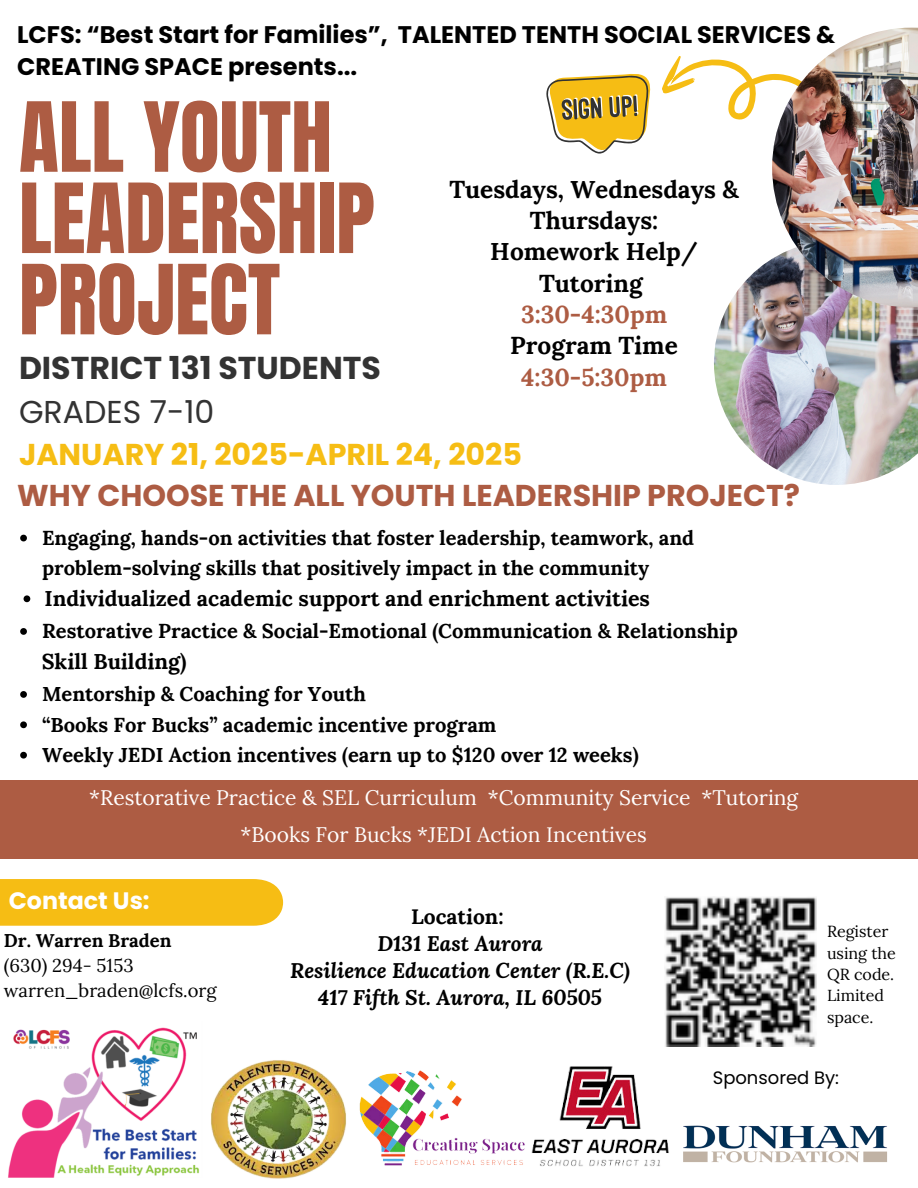
<style>
.page{position:relative;width:918px;height:1188px;background:#fff}
.page>*{position:absolute;margin:0;border:0;box-sizing:border-box;transform-origin:0 0}
.t1{font:82.05px/81.3px "Anton";color:#ad5c43}
.t2{font:700 31.65px/43.8px "Poppins";color:#333}
.t3{font:700 30.15px "Poppins";color:#ad5c43}
.t4{font:700 30.15px "Poppins";color:#f6bd14}
.t5{font:700 24.45px/31.3px "Lora";color:#000;text-align:center}
.t6{font:700 24px/32.7px "Poppins";color:#000}
.t7{font:700 23.7px "Poppins";color:#fff}
.t8{font:700 21.45px "Lora";color:#000}
.t9{font:21px/37.2px "Lora";color:#fff;text-align:center}
.t10{font:italic 700 21px/27px "Lora";color:#000;text-align:center}
.t11{font:700 20.1px/30.3px "Lora";color:#000}
.t12{font:18.45px "Lora";color:#000}
.t13{font:700 18.45px "Lora";color:#000}
.t14{font:18px "Poppins";color:#000}
.t15{font:16.05px/21.5px "Lora";color:#000}
.s1{font-weight:400}
.s2{color:#ad5c43}
.s3{font-style:normal}
</style>
<div class="page">
<div style="left:0;top:780px;width:918px;height:79px;background:#ad5c43"></div>
<img style="left:714px;top:259px;width:204px;height:226px">
<img style="left:772px;top:28px;width:146px;height:279px">
<img style="left:210px;top:1060px;width:132px;height:119px">
<img style="left:342px;top:1070px;width:183px;height:96px">
<img style="left:531px;top:1066px;width:138px;height:101px">
<img style="left:683px;top:1125px;width:204px;height:38px">
<svg style="left:546px;top:28px;width:291px;height:162px"></svg>
<img style="left:8px;top:1027px;width:191px;height:150px">
<img style="left:665px;top:897px;width:151px;height:149px">
<svg style="left:20px;top:535px;width:7px;height:6px"></svg>
<svg style="left:24px;top:595px;width:6px;height:7px"></svg>
<svg style="left:20px;top:628px;width:7px;height:7px"></svg>
<svg style="left:20px;top:691px;width:7px;height:7px"></svg>
<svg style="left:20px;top:721px;width:7px;height:7px"></svg>
<svg style="left:20px;top:752px;width:7px;height:7px"></svg>
<div style="left:0;top:879px;width:283px;height:47px;background:#f6bd14"></div>
<p class="t6" style="left:17px;top:18px;width:820px">LCFS: “Best Start for Families”, TALENTED TENTH SOCIAL SERVICES &amp;<br>CREATING SPACE presents...</p>
<p class="t1" style="left:19px;top:98px;width:357px">ALL YOUTH<br>LEADERSHIP<br>PROJECT</p>
<p class="t2" style="left:19px;top:346px;width:363px">DISTRICT 131 STUDENTS<br><span class="s1">GRADES 7-10</span></p>
<p class="t5" style="left:449px;top:173px;width:291px">Tuesdays, Wednesdays &amp;<br>Thursdays:<br>Homework Help/<br>Tutoring<br><span class="s2">3:30-4:30pm<br></span>Program Time<br><span class="s2">4:30-5:30pm</span></p>
<h5 class="t4" style="left:19px;top:433px;width:504px">JANUARY 21, 2025-APRIL 24, 2025</h5>
<p class="t3" style="left:17px;top:474px;width:784px">WHY CHOOSE THE ALL YOUTH LEADERSHIP PROJECT?</p>
<p class="t11" style="left:42px;top:522px;width:654px">Engaging, hands-on activities that foster leadership, teamwork, and problem-solving skills that positively impact in the community</p>
<h1 class="t8" style="left:44px;top:584px;width:607px">Individualized academic support and enrichment activities</h1>
<h4 class="t11" style="left:42px;top:616px;width:697px">Restorative Practice &amp; Social-Emotional (Communication &amp; Relationship</h4>
<p class="t8" style="left:42px;top:647px;width:146px">Skill Building)</p>
<h3 class="t11" style="left:42px;top:679px;width:326px">Mentorship &amp; Coaching for Youth</h3>
<h2 class="t11" style="left:42px;top:709px;width:456px">“Books For Bucks” academic incentive program</h2>
<h2 class="t11" style="left:42px;top:739px;width:598px">Weekly JEDI Action incentives (earn up to $120 over 12 weeks)</h2>
<h5 class="t9" style="left:89px;top:779px;width:711px">*Restorative Practice &amp; SEL Curriculum *Community Service *Tutoring *Books For Bucks *JEDI Action Incentives</h5>
<p class="t7" style="left:9px;top:884px;width:142px">Contact Us:</p>
<p class="t13" style="left:4px;top:928px;width:169px">Dr. Warren Braden</p>
<h6 class="t12" style="left:4px;top:953px;width:131px">(630) 294- 5153</h6>
<h4 class="t12" style="left:4px;top:978px;width:214px">warren_braden@lcfs.org</h4>
<p class="t10" style="left:290px;top:903px;width:342px"><span class="s3">Location:<br></span>D131 East Aurora<br>Resilience Education Center (R.E.C)<br>417 Fifth St. Aurora, IL 60505</p>
<p class="t15" style="left:827px;top:920px;width:70px">Register using the<br>QR code.</p>
<p class="t15" style="left:827px;top:985px;width:59px">Limited space.</p>
<p class="t14" style="left:713px;top:1065px;width:128px">Sponsored By:</p>
</div>
